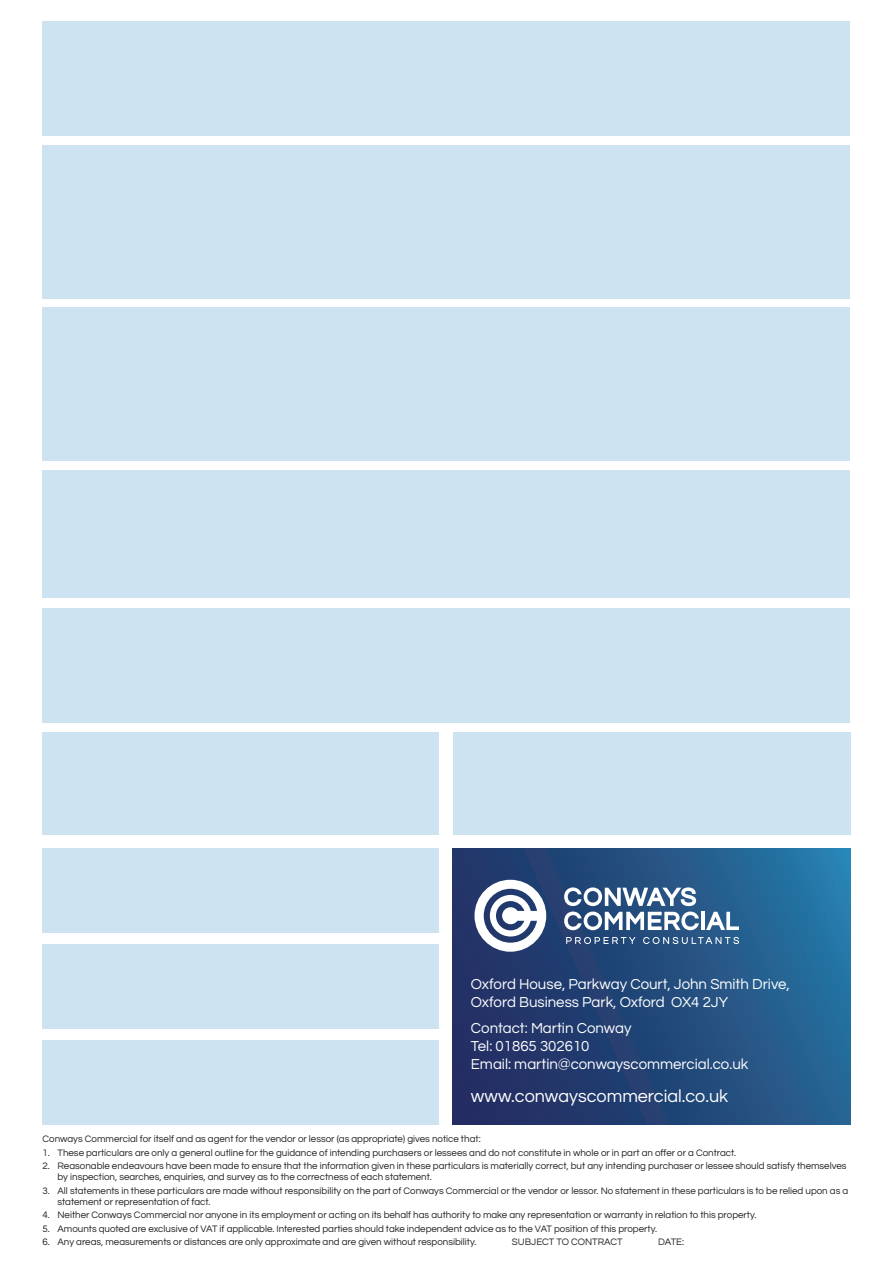
<style>
.page{position:relative;width:893px;height:1263px;background:#fff}
.page>*{position:absolute;margin:0;border:0;box-sizing:border-box;transform-origin:0 0}
.t1{font:18px "Questrial";color:#fff}
.t2{font:15px/18px "Questrial";color:#fff}
.t3{font:9.75px/11.2px "Questrial";color:#231f20}
</style>
<div class="page">
<div style="left:43px;top:21px;width:807px;height:114px;background:#cde3f2"></div>
<div style="left:43px;top:145px;width:807px;height:153px;background:#cde3f2"></div>
<div style="left:43px;top:308px;width:807px;height:153px;background:#cde3f2"></div>
<div style="left:43px;top:470px;width:807px;height:128px;background:#cde3f2"></div>
<div style="left:43px;top:608px;width:807px;height:114px;background:#cde3f2"></div>
<svg style="left:453px;top:848px;width:397px;height:276px;background:#234d7e"></svg>
<svg style="left:564px;top:887px;width:135px;height:43px"></svg>
<hr style="left:701px;top:912px;width:4px;height:18px;background:#fff">
<svg style="left:706px;top:912px;width:33px;height:18px"></svg>
<svg style="left:566px;top:937px;width:70px;height:7px"></svg>
<svg style="left:643px;top:937px;width:96px;height:7px"></svg>
<svg style="left:474px;top:880px;width:72px;height:72px"></svg>
<div style="left:43px;top:732px;width:396px;height:102px;background:#cde3f2"></div>
<div style="left:453px;top:732px;width:397px;height:102px;background:#cde3f2"></div>
<div style="left:43px;top:848px;width:396px;height:85px;background:#cde3f2"></div>
<div style="left:43px;top:944px;width:396px;height:84px;background:#cde3f2"></div>
<div style="left:43px;top:1040px;width:396px;height:84px;background:#cde3f2"></div>
<p class="t2" style="left:471px;top:975px;width:320px">Oxford House, Parkway Court, John Smith Drive,<br>Oxford Business Park, Oxford OX4 2JY</p>
<p class="t2" style="left:471px;top:1019px;width:162px">Contact: Martin Conway<br>Tel: 01865 302610</p>
<p class="t2" style="left:471px;top:1055px;width:279px">Email: martin@conwayscommercial.co.uk</p>
<p class="t1" style="left:471px;top:1087px;width:259px">www.conwayscommercial.co.uk</p>
<p class="t3" style="left:43px;top:1134px;width:440px">Conways Commercial for itself and as agent for the vendor or lessor (as appropriate) gives notice that:</p>
<p class="t3" style="left:43px;top:1147px;width:695px">1. These particulars are only a general outline for the guidance of intending purchasers or lessees and do not constitute in whole or in part an offer or a Contract.</p>
<p class="t3" style="left:58px;top:1160px;width:790px;text-indent:-15px">2. Reasonable endeavours have been made to ensure that the information given in these particulars is materially correct, but any intending purchaser or lessee should satisfy themselves by inspection, searches, enquiries, and survey as to the correctness of each statement.</p>
<p class="t3" style="left:58px;top:1185px;width:792px;text-indent:-15px">3. All statements in these particulars are made without responsibility on the part of Conways Commercial or the vendor or lessor. No statement in these particulars is to be relied upon as a statement or representation of fact.</p>
<p class="t3" style="left:43px;top:1210px;width:716px">4. Neither Conways Commercial nor anyone in its employment or acting on its behalf has authority to make any representation or warranty in relation to this property.</p>
<p class="t3" style="left:43px;top:1223px;width:616px">5. Amounts quoted are exclusive of VAT if applicable. Interested parties should take independent advice as to the VAT position of this property.</p>
<p class="t3" style="left:43px;top:1236px;width:436px">6. Any areas, measurements or distances are only approximate and are given without responsibility.</p>
<p class="t3" style="left:512px;top:1236px;width:112px">SUBJECT TO CONTRACT</p>
<p class="t3" style="left:658px;top:1236px;width:28px">DATE:</p>
</div>
